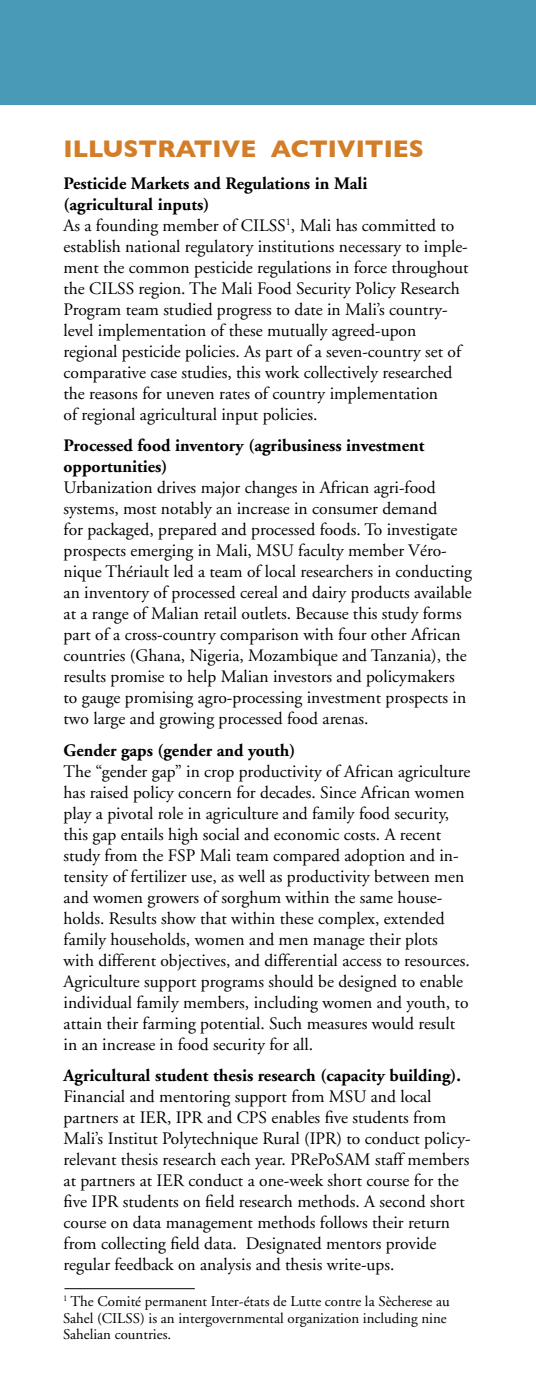
<style>
.page{position:relative;width:536px;height:1386px;background:#fff}
.page>*{position:absolute;margin:0;border:0;box-sizing:border-box;transform-origin:0 0}
.t1{font:700 24.5px "Gill Sans";color:#d37d28}
.t2{font:17.5px/21px "Adobe Garamond";color:#000}
.t3{font:700 17.5px/21px "Adobe Garamond";color:#000}
.t4{font:14.88px/16.6px "Adobe Garamond";color:#000}
.s1{font-weight:700}
</style>
<div class="page">
<div style="left:0;top:0;width:536px;height:105px;background:#489ab6"></div>
<hr style="left:64px;top:1288px;width:131px;height:1px;background:#000">
<h1 class="t1" style="left:64px;top:130px;width:361px">ILLUSTRATIVE ACTIVITIES</h1>
<p class="t2" style="left:64px;top:173px;width:406px"><span class="s1">Pesticide Markets and Regulations in Mali<br>(agricultural inputs)<br></span>As a founding member of CILSS<sup>1</sup>, Mali has committed to establish national regulatory institutions necessary to imple&shy;ment the common pesticide regulations in force throughout the CILSS region. The Mali Food Security Policy Research Program team studied progress to date in Mali’s country&shy;level implementation of these mutually agreed-upon regional pesticide policies. As part of a seven-country set of comparative case studies, this work collectively researched the reasons for uneven rates of country implementation<br>of regional agricultural input policies.</p>
<p class="t3" style="left:64px;top:436px;width:362px">Processed food inventory (agribusiness investment opportunities)</p>
<p class="t2" style="left:64px;top:478px;width:409px">Urbanization drives major changes in African agri-food systems, most notably an increase in consumer demand<br>for packaged, prepared and processed foods. To investigate prospects emerging in Mali, MSU faculty member Véro&shy;nique Thériault led a team of local researchers in conducting an inventory of processed cereal and dairy products available at a range of Malian retail outlets. Because this study forms part of a cross-country comparison with four other African countries (Ghana, Nigeria, Mozambique and Tanzania), the results promise to help Malian investors and policymakers to gauge promising agro-processing investment prospects in two large and growing processed food arenas.</p>
<p class="t3" style="left:64px;top:740px;width:233px">Gender gaps (gender and youth)</p>
<p class="t2" style="left:64px;top:761px;width:408px">The “gender gap” in crop productivity of African agriculture has raised policy concern for decades. Since African women play a pivotal role in agriculture and family food security, this gap entails high social and economic costs. A recent study from the FSP Mali team compared adoption and in&shy;tensity of fertilizer use, as well as productivity between men and women growers of sorghum within the same house&shy;holds. Results show that within these complex, extended family households, women and men manage their plots with different objectives, and differential access to resources.<br>Agriculture support programs should be designed to enable individual family members, including women and youth, to attain their farming potential. Such measures would result in an increase in food security for all.</p>
<p class="t3" style="left:64px;top:1066px;width:399px">Agricultural student thesis research (capacity building).</p>
<p class="t2" style="left:64px;top:1087px;width:408px">Financial and mentoring support from MSU and local partners at IER, IPR and CPS enables five students from Mali’s Institut Polytechnique Rural (IPR) to conduct policy&shy;relevant thesis research each year. PRePoSAM staff members at partners at IER conduct a one-week short course for the five IPR students on field research methods. A second short course on data management methods follows their return from collecting field data. Designated mentors provide regular feedback on analysis and thesis write-ups.</p>
<p class="t4" style="left:63px;top:1293px;width:388px"><sup>1</sup> The Comité permanent Inter-états de Lutte contre la Sècherese au<br>Sahel (CILSS) is an intergovernmental organization including nine<br>Sahelian countries.</p>
</div>
